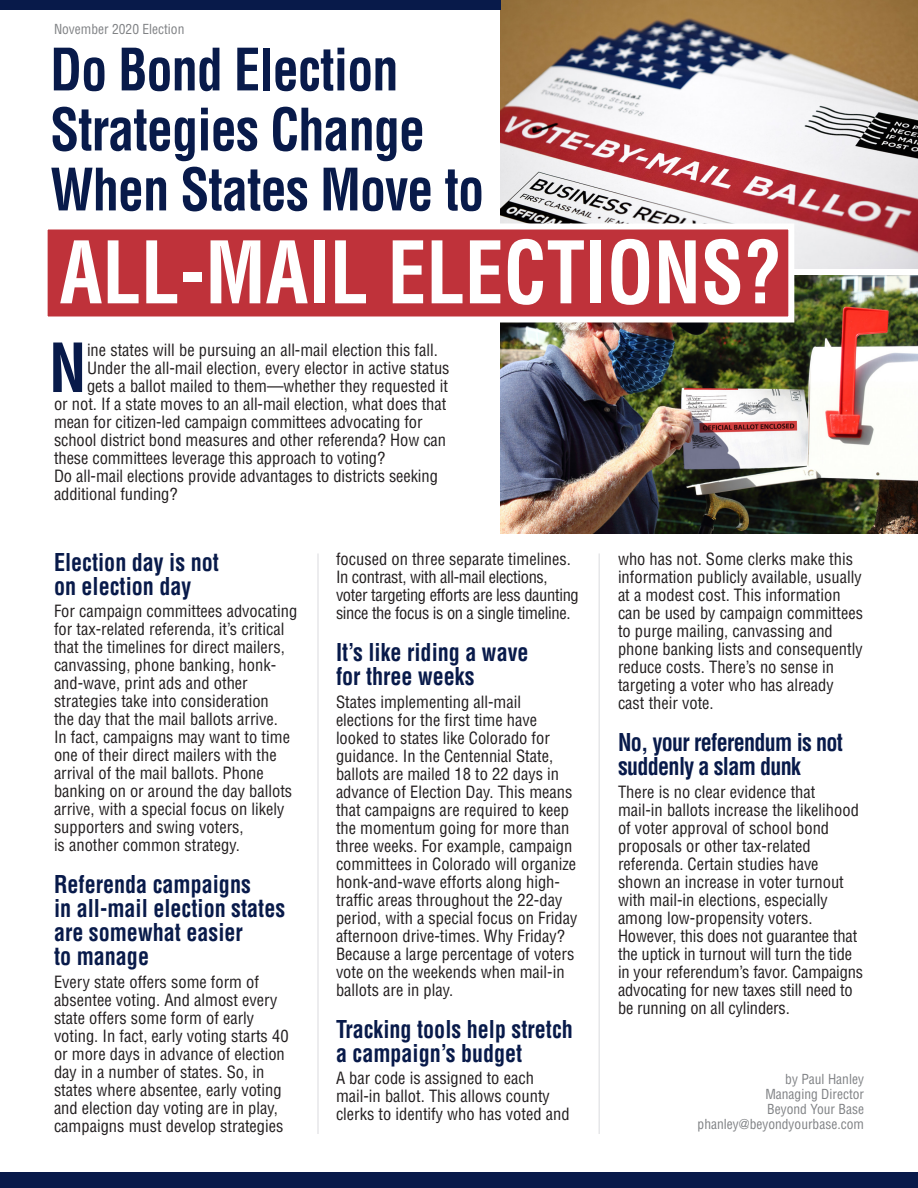
<style>
.page{position:relative;width:918px;height:1188px;background:#fff}
.page>*{position:absolute;margin:0;border:0;box-sizing:border-box;transform-origin:0 0}
.text_header{font:700 condensed 84px "Helvetica LT Std";color:#fff;scale:.92 1}
.text_header-2{font:700 condensed 66px "Helvetica LT Std";color:#081a4a;scale:.92 1}
.text_header-3{font:700 condensed 57px/60px "Helvetica LT Std";letter-spacing:-.02em;color:#081a4a;scale:.92 1}
.text_header-4{font:700 condensed 24px/24px "Helvetica LT Std";color:#081a4a;scale:.92 1}
.text_header-5{font:700 condensed 24px/24px "Helvetica LT Std";letter-spacing:-.03em;color:#081a4a;scale:.92 1}
.text{font:condensed 16.5px/18px "Helvetica LT Std";color:#231f20}
.text-2{font:condensed 16.5px/18px "Helvetica LT Std";letter-spacing:-.02em;color:#231f20}
.text-3{font:condensed 13.5px/15px "Helvetica LT Std";color:#808285;text-align:justify}
</style>
<div class="page">
<img style="left:501px;top:275px;width:417px;height:258px">
<img style="left:501px;top:0;width:417px;height:268px">
<svg style="left:47px;top:220px;width:750px;height:106px"></svg>
<div style="left:0;top:1172px;width:918px;height:16px;background:#081a4a"></div>
<div style="left:0;top:0;width:501px;height:10px;background:#081a4a"></div>
<hr style="left:317px;top:554px;width:2px;height:580px;background:#e6e7e9">
<hr style="left:598px;top:554px;width:2px;height:580px;background:#e6e7e9">
<p class="text-3" style="left:54px;top:22px;width:132px">November 2020 Election</p>
<p class="text_header-3" style="left:50px;top:39px;width:473px">Do Bond Election<br>Strategies Change<br>When States Move to</p>
<p class="text_header" style="left:60px;top:220px;width:787px">ALL-MAIL ELECTIONS?</p>
<p class="text_header-2" style="left:49px;top:327px;width:42px">N</p>
<p class="text" style="left:87px;top:341px;width:364px">ine states will be pursuing an all-mail election this fall.<br>Under the all-mail election, every elector in active status gets a ballot mailed to them—whether they requested it</p>
<p class="text" style="left:54px;top:395px;width:394px">or not. If a state moves to an all-mail election, what does that mean for citizen-led campaign committees advocating for school district bond measures and other referenda? How can these committees leverage this approach to voting?<br>Do all-mail elections provide advantages to districts seeking additional funding?</p>
<p class="text_header-4" style="left:54px;top:550px;width:181px">Election day is not on election day</p>
<p class="text" style="left:54px;top:602px;width:245px">For campaign committees advocating for tax-related referenda, it’s critical that the timelines for direct mailers, canvassing, phone banking, honk&shy;and-wave, print ads and other strategies take into consideration<br>the day that the mail ballots arrive.<br>In fact, campaigns may want to time one of their direct mailers with the arrival of the mail ballots. Phone banking on or around the day ballots arrive, with a special focus on likely supporters and swing voters,<br>is another common strategy.</p>
<p class="text_header-4" style="left:54px;top:872px;width:253px">Referenda campaigns<br>in all-mail election states are somewhat easier<br>to manage</p>
<p class="text" style="left:54px;top:973px;width:236px">Every state offers some form of absentee voting. And almost every state offers some form of early voting. In fact, early voting starts 40 or more days in advance of election day in a number of states. So, in states where absentee, early voting and election day voting are in play, campaigns must develop strategies</p>
<p class="text-2" style="left:336px;top:550px;width:244px">focused on three separate timelines.<br>In contrast, with all-mail elections, voter targeting efforts are less daunting since the focus is on a single timeline.</p>
<p class="text_header-4" style="left:336px;top:640px;width:211px">It’s like riding a wave for three weeks</p>
<p class="text" style="left:336px;top:693px;width:243px">States implementing all-mail elections for the first time have looked to states like Colorado for guidance. In the Centennial State, ballots are mailed 18 to 22 days in advance of Election Day. This means that campaigns are required to keep the momentum going for more than three weeks. For example, campaign committees in Colorado will organize honk-and-wave efforts along high&shy;traffic areas throughout the 22-day period, with a special focus on Friday afternoon drive-times. Why Friday?<br>Because a large percentage of voters vote on the weekends when mail-in ballots are in play.</p>
<p class="text_header-4" style="left:336px;top:1017px;width:259px">Tracking tools help stretch a campaign’s budget</p>
<p class="text" style="left:336px;top:1069px;width:235px">A bar code is assigned to each mail-in ballot. This allows county clerks to identify who has voted and</p>
<p class="text" style="left:618px;top:550px;width:247px">who has not. Some clerks make this information publicly available, usually at a modest cost. This information can be used by campaign committees to purge mailing, canvassing and phone banking lists and consequently reduce costs. There’s no sense in targeting a voter who has already cast their vote.</p>
<p class="text_header-5" style="left:618px;top:730px;width:246px">No, your referendum is not suddenly a slam dunk</p>
<p class="text" style="left:618px;top:783px;width:247px">There is no clear evidence that mail-in ballots increase the likelihood of voter approval of school bond proposals or other tax-related referenda. Certain studies have shown an increase in voter turnout with mail-in elections, especially among low-propensity voters.<br>However, this does not guarantee that the uptick in turnout will turn the tide in your referendum’s favor. Campaigns advocating for new taxes still need to be running on all cylinders.</p>
<p class="text-3" style="left:765px;top:1071px;width:100px;text-indent:20px">by Paul Hanley Managing Director Beyond Your Base</p>
<p class="text-3" style="left:698px;top:1116px;width:168px">phanley@beyondyourbase.com</p>
</div>
